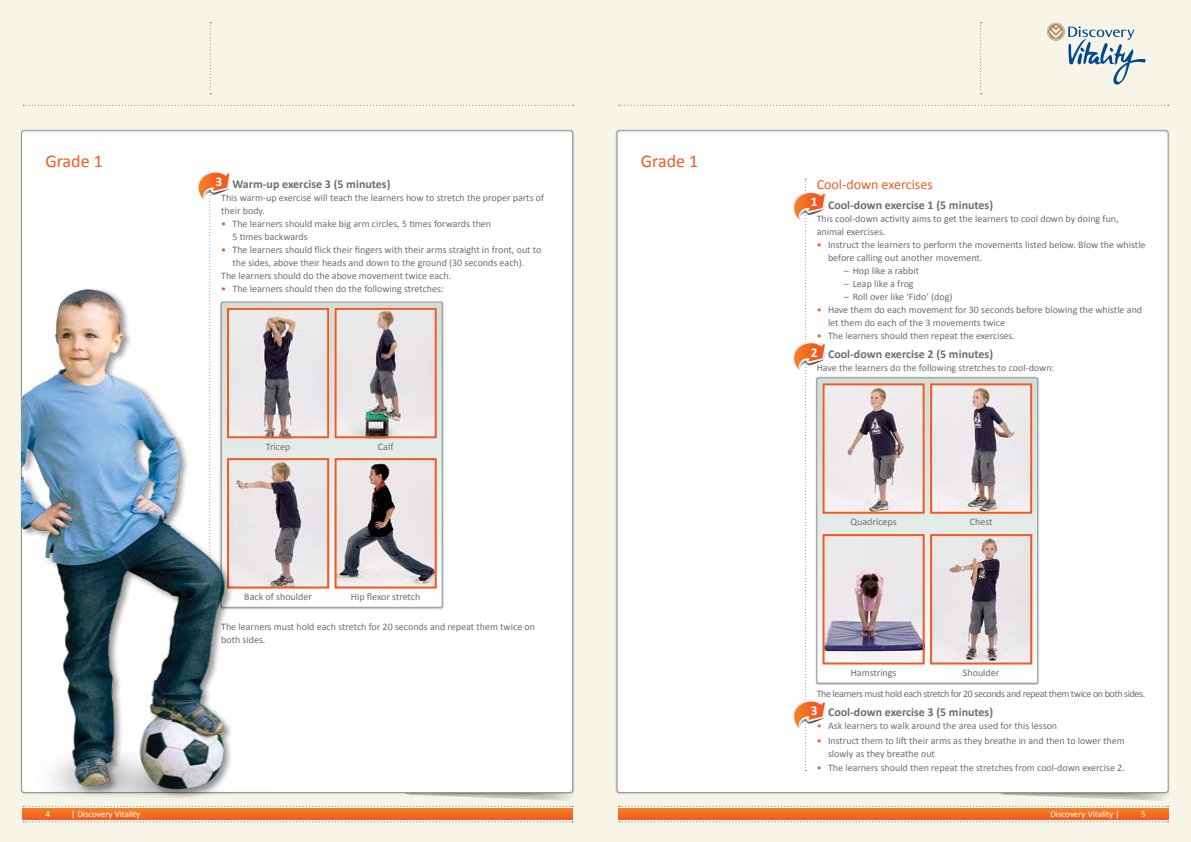
<style>
.page{position:relative;width:1191px;height:842px;background:#fff}
.page>*{position:absolute;margin:0;border:0;box-sizing:border-box;transform-origin:0 0}
.t1{font:18px "Calibri";color:#f15a22}
.t2{font:14px "Calibri";color:#f15a22}
.t3{font:700 13.4px "Calibri";color:#fff}
.t4{font:700 12px "Calibri";color:#6d6e71}
.t5{font:10px/13px "Calibri";color:#6d6e71}
.t6{font:10px "Calibri";letter-spacing:-.035em;color:#6d6e71}
.t7{font:9px "Calibri";color:#fff}
.s1{color:#f15a22}
</style>
<div class="page">
<div style="left:0;top:0;width:595px;height:842px;background:#f7f5e8"></div>
<div style="left:595px;top:0;width:596px;height:842px;background:#f7f5e8"></div>
<svg style="left:618px;top:105px;width:550px;height:1px"></svg>
<svg style="left:23px;top:105px;width:550px;height:1px"></svg>
<svg style="left:980px;top:22px;width:1px;height:72px"></svg>
<svg style="left:210px;top:22px;width:1px;height:72px"></svg>
<svg style="left:1047px;top:23px;width:98px;height:62px"></svg>
<svg style="left:619px;top:821px;width:549px;height:1px"></svg>
<svg style="left:619px;top:806px;width:549px;height:1px"></svg>
<svg style="left:618px;top:808px;width:550px;height:11px;background:#f37021"></svg>
<svg style="left:23px;top:821px;width:550px;height:1px"></svg>
<svg style="left:23px;top:806px;width:550px;height:1px"></svg>
<svg style="left:23px;top:808px;width:550px;height:11px;background:#f37021"></svg>
<div style="left:22px;top:131px;width:550px;height:661px;background:#fff;border-radius:3px"></div>
<div style="left:617px;top:131px;width:551px;height:661px;background:#fff;border-radius:3px"></div>
<svg style="left:271px;top:302px;width:171px;height:305px"></svg>
<img style="left:271px;top:311px;width:55px;height:124px">
<div style="left:227px;top:308px;width:102px;height:130px;border:2px solid #f15a22"></div>
<img style="left:337px;top:311px;width:97px;height:124px">
<div style="left:334px;top:308px;width:103px;height:130px;border:2px solid #f15a22"></div>
<img style="left:271px;top:461px;width:55px;height:124px">
<div style="left:227px;top:458px;width:102px;height:130px;border:2px solid #f15a22"></div>
<img style="left:337px;top:461px;width:97px;height:124px">
<div style="left:334px;top:458px;width:103px;height:130px;border:2px solid #f15a22"></div>
<svg style="left:826px;top:378px;width:211px;height:305px"></svg>
<div style="left:816px;top:378px;width:221px;height:305px;border:1px solid #95979a;border-radius:2px"></div>
<img style="left:826px;top:386px;width:95px;height:125px">
<div style="left:822px;top:383px;width:102px;height:131px;border:2px solid #f15a22"></div>
<img style="left:933px;top:386px;width:96px;height:125px">
<div style="left:930px;top:383px;width:102px;height:131px;border:2px solid #f15a22"></div>
<img style="left:826px;top:537px;width:95px;height:124px">
<div style="left:822px;top:534px;width:102px;height:130px;border:2px solid #f15a22"></div>
<img style="left:933px;top:537px;width:96px;height:124px">
<div style="left:930px;top:534px;width:102px;height:130px;border:2px solid #f15a22"></div>
<svg style="left:197px;top:171px;width:34px;height:72px"></svg>
<svg style="left:793px;top:179px;width:33px;height:592px"></svg>
<div style="left:21px;top:287px;width:221px;height:515px;background:#000;opacity:.4"></div>
<img style="left:22px;top:244px;width:249px;height:549px">
<h1 class="t1" style="left:45px;top:149px;width:59px">Grade 1</h1>
<h1 class="t1" style="left:641px;top:149px;width:59px">Grade 1</h1>
<h3 class="t3" style="left:215px;top:173px;width:8px">3</h3>
<p class="t4" style="left:232px;top:176px;width:159px">Warm-up exercise 3 (5 minutes)</p>
<p class="t5" style="left:221px;top:191px;width:324px">This warm-up exercise will teach the learners how to stretch the proper parts of their body.</p>
<p class="t5" style="left:232px;top:217px;width:260px;text-indent:-11px"><span class="s1">•</span> The learners should make big arm circles, 5 times forwards then<br>5 times backwards</p>
<p class="t5" style="left:221px;top:243px;width:322px"><span class="s1">•</span> The learners should flick their fingers with their arms straight in front, out to</p>
<p class="t5" style="left:232px;top:256px;width:293px">the sides, above their heads and down to the ground (30 seconds each).</p>
<p class="t5" style="left:221px;top:269px;width:232px">The learners should do the above movement twice each.</p>
<p class="t5" style="left:221px;top:282px;width:224px"><span class="s1">•</span> The learners should then do the following stretches:</p>
<p class="t5" style="left:266px;top:440px;width:26px">Tricep</p>
<p class="t5" style="left:378px;top:440px;width:17px">Calf</p>
<p class="t5" style="left:244px;top:590px;width:69px">Back of shoulder</p>
<p class="t5" style="left:351px;top:590px;width:71px">Hip flexor stretch</p>
<p class="t5" style="left:221px;top:620px;width:315px">The learners must hold each stretch for 20 seconds and repeat them twice on both sides.</p>
<h2 class="t2" style="left:816px;top:176px;width:118px">Cool-down exercises</h2>
<p class="t4" style="left:828px;top:197px;width:167px">Cool-down exercise 1 (5 minutes)</p>
<p class="t5" style="left:816px;top:212px;width:303px">This cool-down activity aims to get the learners to cool down by doing fun, animal exercises.</p>
<p class="t5" style="left:828px;top:238px;width:319px;text-indent:-11px"><span class="s1">•</span> Instruct the learners to perform the movements listed below. Blow the whistle before calling out another movement.</p>
<p class="t5" style="left:843px;top:264px;width:77px"><span class="s1">–</span> Hop like a rabbit</p>
<p class="t5" style="left:843px;top:277px;width:71px"><span class="s1">–</span> Leap like a frog</p>
<p class="t5" style="left:843px;top:290px;width:110px"><span class="s1">–</span> Roll over like ‘Fido’ (dog)</p>
<p class="t5" style="left:828px;top:303px;width:316px;text-indent:-11px"><span class="s1">•</span> Have them do each movement for 30 seconds before blowing the whistle and let them do each of the 3 movements twice</p>
<p class="t5" style="left:816px;top:329px;width:200px"><span class="s1">•</span> The learners should then repeat the exercises.</p>
<p class="t4" style="left:828px;top:347px;width:167px">Cool-down exercise 2 (5 minutes)</p>
<p class="t5" style="left:816px;top:362px;width:239px">Have the learners do the following stretches to cool-down:</p>
<h3 class="t3" style="left:811px;top:193px;width:8px">1</h3>
<h3 class="t3" style="left:811px;top:344px;width:8px">2</h3>
<p class="t5" style="left:850px;top:515px;width:48px">Quadriceps</p>
<p class="t5" style="left:969px;top:515px;width:24px">Chest</p>
<p class="t5" style="left:850px;top:666px;width:47px">Hamstrings</p>
<p class="t5" style="left:963px;top:666px;width:38px">Shoulder</p>
<p class="t6" style="left:816px;top:687px;width:330px">The learners must hold each stretch for 20 seconds and repeat them twice on both sides.</p>
<p class="t4" style="left:828px;top:704px;width:167px">Cool-down exercise 3 (5 minutes)</p>
<p class="t5" style="left:816px;top:719px;width:242px"><span class="s1">•</span> Ask learners to walk around the area used for this lesson</p>
<p class="t5" style="left:828px;top:734px;width:298px;text-indent:-11px"><span class="s1">•</span> Instruct them to lift their arms as they breathe in and then to lower them slowly as they breathe out</p>
<p class="t5" style="left:816px;top:761px;width:310px"><span class="s1">•</span> The learners should then repeat the stretches from cool-down exercise 2.</p>
<h3 class="t3" style="left:811px;top:702px;width:8px">3</h3>
<p class="t7" style="left:45px;top:808px;width:6px">4</p>
<p class="t7" style="left:71px;top:808px;width:71px">| Discovery Vitality</p>
<p class="t7" style="left:1050px;top:808px;width:71px">Discovery Vitality |</p>
<p class="t7" style="left:1141px;top:808px;width:6px">5</p>
</div>
